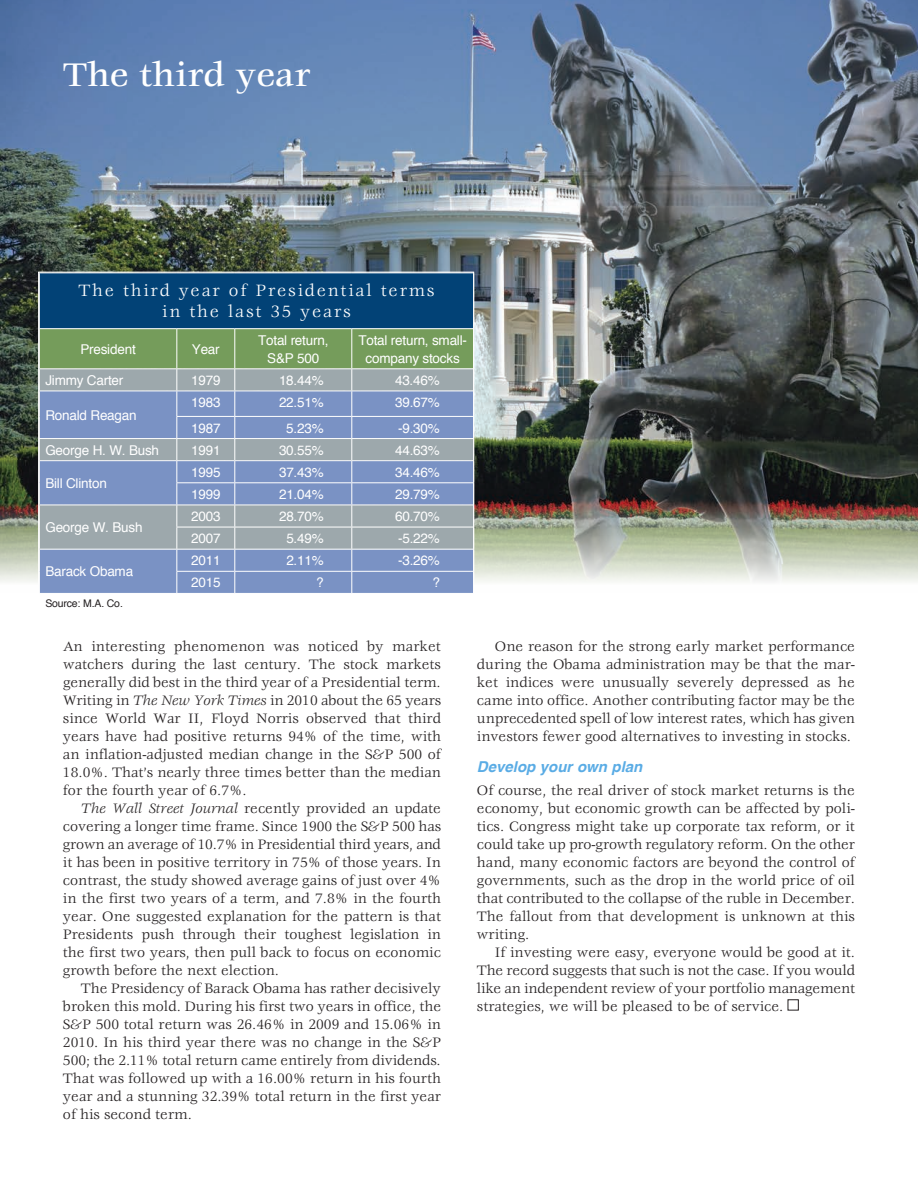
<style>
.page{position:relative;width:918px;height:1188px;background:#fff}
.page>*{position:absolute;margin:0;border:0;box-sizing:border-box;transform-origin:0 0}
.Headline{font:500 36px "Veljovic";color:#fff}
.Box_Head{font:18px/21px "Veljovic";letter-spacing:.1em;color:#fff;text-align:center}
.Body{font:15px/18px "Veljovic";color:#231f20;text-align:justify}
.Body_no_indent{font:15px/18px "Veljovic";color:#231f20;text-align:justify}
.Color_subhead{font:italic 700 15px "Helvetica";color:#5aace5}
.box_text{font:13.5px/18px "Helvetica";letter-spacing:-.015em;color:#fff;text-align:center}
.box_text-2{font:10.5px "Helvetica";letter-spacing:-.015em;color:#231f20}
.s1{font-style:italic}
</style>
<div class="page">
<img style="left:0;top:0;width:918px;height:582px">
<div style="left:39px;top:273px;width:435px;height:56px;background:#024276"></div>
<hr style="left:39px;top:328px;width:138px;height:1px;background:#fff">
<hr style="left:177px;top:328px;width:58px;height:1px;background:#fff">
<hr style="left:235px;top:328px;width:117px;height:1px;background:#fff">
<hr style="left:352px;top:328px;width:122px;height:1px;background:#fff">
<svg style="left:40px;top:329px;width:432px;height:264px;background:#899faf"></svg>
<div style="left:38px;top:272px;width:436px;height:346px;border:1px solid #fff"></div>
<div style="left:788px;top:999px;width:11px;height:12px;border:1px solid #231f20"></div>
<p class="Headline" style="left:63px;top:55px;width:249px">The third year</p>
<p class="Box_Head" style="left:78px;top:281px;width:358px">The third year of Presidential terms in the last 35 years</p>
<p class="box_text" style="left:80px;top:340px;width:57px">President</p>
<p class="box_text" style="left:192px;top:340px;width:29px">Year</p>
<p class="box_text" style="left:258px;top:331px;width:72px">Total return,<br>S&amp;P 500</p>
<p class="box_text" style="left:358px;top:331px;width:110px">Total return, small&shy;company stocks</p>
<p class="box_text" style="left:45px;top:372px;width:80px">Jimmy Carter</p>
<p class="box_text" style="left:191px;top:372px;width:31px">1979</p>
<p class="box_text" style="left:279px;top:372px;width:46px">18.44%</p>
<p class="box_text" style="left:395px;top:372px;width:46px">43.46%</p>
<p class="box_text" style="left:45px;top:406px;width:93px">Ronald Reagan</p>
<p class="box_text" style="left:191px;top:394px;width:31px">1983</p>
<p class="box_text" style="left:279px;top:394px;width:46px">22.51%</p>
<p class="box_text" style="left:395px;top:394px;width:46px">39.67%</p>
<p class="box_text" style="left:191px;top:419px;width:31px">1987</p>
<p class="box_text" style="left:286px;top:419px;width:39px">5.23%</p>
<p class="box_text" style="left:398px;top:419px;width:43px">-9.30%</p>
<p class="box_text" style="left:45px;top:441px;width:115px">George H. W. Bush</p>
<p class="box_text" style="left:191px;top:441px;width:31px">1991</p>
<p class="box_text" style="left:279px;top:441px;width:46px">30.55%</p>
<p class="box_text" style="left:395px;top:441px;width:46px">44.63%</p>
<p class="box_text" style="left:45px;top:475px;width:63px">Bill Clinton</p>
<p class="box_text" style="left:191px;top:463px;width:31px">1995</p>
<p class="box_text" style="left:279px;top:463px;width:46px">37.43%</p>
<p class="box_text" style="left:395px;top:463px;width:46px">34.46%</p>
<p class="box_text" style="left:191px;top:486px;width:31px">1999</p>
<p class="box_text" style="left:279px;top:486px;width:46px">21.04%</p>
<p class="box_text" style="left:395px;top:486px;width:46px">29.79%</p>
<p class="box_text" style="left:45px;top:519px;width:99px">George W. Bush</p>
<p class="box_text" style="left:45px;top:563px;width:89px">Barack Obama</p>
<p class="box_text" style="left:191px;top:508px;width:31px">2003</p>
<p class="box_text" style="left:279px;top:508px;width:46px">28.70%</p>
<p class="box_text" style="left:395px;top:508px;width:46px">60.70%</p>
<p class="box_text" style="left:191px;top:530px;width:31px">2007</p>
<p class="box_text" style="left:286px;top:530px;width:39px">5.49%</p>
<p class="box_text" style="left:398px;top:530px;width:43px">-5.22%</p>
<p class="box_text" style="left:191px;top:552px;width:31px">2011</p>
<p class="box_text" style="left:286px;top:552px;width:39px">2.11%</p>
<p class="box_text" style="left:398px;top:552px;width:43px">-3.26%</p>
<p class="box_text" style="left:191px;top:574px;width:31px">2015</p>
<p class="box_text" style="left:316px;top:574px;width:9px">?</p>
<p class="box_text" style="left:432px;top:574px;width:9px">?</p>
<p class="box_text-2" style="left:45px;top:596px;width:79px">Source: M.A. Co.</p>
<p class="Body_no_indent" style="left:63px;top:638px;width:380px">An interesting phenomenon was noticed by market watchers during the last century. The stock markets generally did best in the third year of a Presidential term.<br>Writing in <span class="s1">The New York Times</span> in 2010 about the 65 years since World War II, Floyd Norris observed that third years have had positive returns 94% of the time, with an inflation-adjusted median change in the S&amp;P 500 of 18.0%. That’s nearly three times better than the median for the fourth year of 6.7%.</p>
<p class="Body" style="left:63px;top:800px;width:380px;text-indent:18px"><span class="s1">The Wall Street Journal</span> recently provided an update covering a longer time frame. Since 1900 the S&amp;P 500 has grown an average of 10.7% in Presidential third years, and it has been in positive territory in 75% of those years. In contrast, the study showed average gains of just over 4% in the first two years of a term, and 7.8% in the fourth year. One suggested explanation for the pattern is that Presidents push through their toughest legislation in the first two years, then pull back to focus on economic growth before the next election.</p>
<p class="Body" style="left:63px;top:980px;width:380px;text-indent:18px">The Presidency of Barack Obama has rather decisively broken this mold. During his first two years in office, the S&amp;P 500 total return was 26.46% in 2009 and 15.06% in 2010. In his third year there was no change in the S&amp;P 500; the 2.11% total return came entirely from dividends.<br>That was followed up with a 16.00% return in his fourth year and a stunning 32.39% total return in the first year of his second term.</p>
<p class="Body" style="left:477px;top:638px;width:380px;text-indent:18px">One reason for the strong early market performance during the Obama administration may be that the mar&shy;ket indices were unusually severely depressed as he came into office. Another contributing factor may be the unprecedented spell of low interest rates, which has given investors fewer good alternatives to investing in stocks.</p>
<p class="Color_subhead" style="left:477px;top:754px;width:167px">Develop your own plan</p>
<p class="Body_no_indent" style="left:477px;top:782px;width:380px">Of course, the real driver of stock market returns is the economy, but economic growth can be affected by poli&shy;tics. Congress might take up corporate tax reform, or it could take up pro-growth regulatory reform. On the other hand, many economic factors are beyond the control of governments, such as the drop in the world price of oil that contributed to the collapse of the ruble in December.<br>The fallout from that development is unknown at this writing.</p>
<p class="Body" style="left:477px;top:944px;width:380px;text-indent:18px">If investing were easy, everyone would be good at it.<br>The record suggests that such is not the case. If you would like an independent review of your portfolio management strategies, we will be pleased to be of service.</p>
</div>
